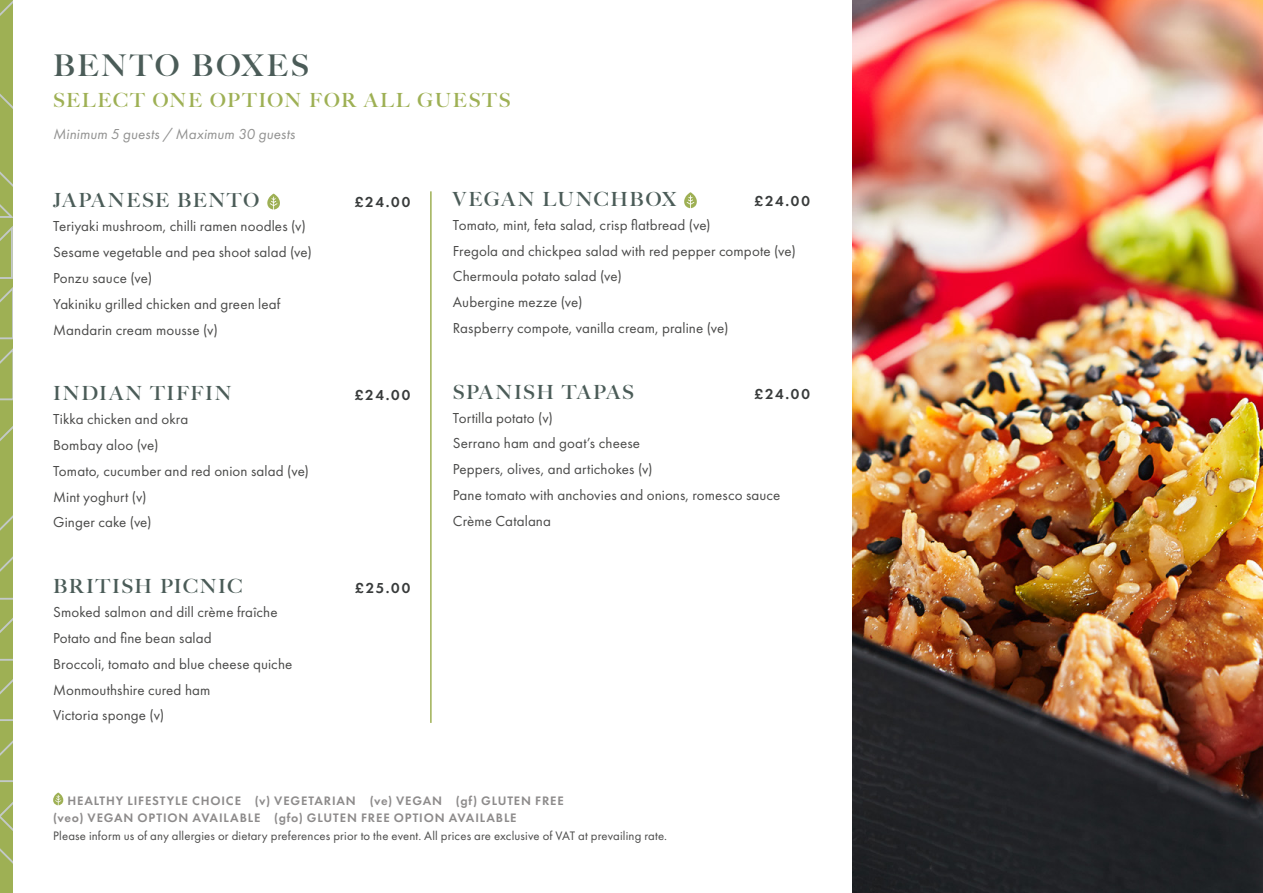
<style>
.page{position:relative;width:1263px;height:893px;background:#fff}
.page>*{position:absolute;margin:0;border:0;box-sizing:border-box;transform-origin:0 0}
.Lv1_Page_Heading{font:700 30px "Big Caslon FB";letter-spacing:.09em;color:#4b5c58}
.Lv1_Subheading{font:700 19.5px "Big Caslon FB";letter-spacing:.085em;color:#4b5c58}
.Lv2_Page_Heading{font:700 19.5px "Big Caslon FB";letter-spacing:.095em;color:#9eb054}
.Body_Copy_1_space_after{font:15px "Futura PT";letter-spacing:.01em;color:#4a4a49}
.Lv1_Subheading-2{font:600 15px "Futura PT";letter-spacing:.12em;color:#383b3b}
.Body_Copy{font:15px "Futura PT";letter-spacing:.01em;color:#4a4a49}
.Body_Copy-2{font:italic 15px "Futura PT";letter-spacing:.005em;color:#929291}
.t1{font:600 12.75px/16.5px "Futura PT";letter-spacing:.065em;color:#8d8b8b}
.t2{font:12.75px "Futura PT";letter-spacing:.015em;color:#4a4a49}
</style>
<div class="page">
<svg style="left:53px;top:792px;width:10px;height:13px"></svg>
<svg style="left:267px;top:194px;width:13px;height:16px"></svg>
<svg style="left:684px;top:192px;width:13px;height:16px"></svg>
<hr style="left:430px;top:191px;width:2px;height:532px;background:#9eb054">
<img style="left:853px;top:0;width:410px;height:893px">
<svg style="left:0;top:0;width:13px;height:893px;background:#a0b15d"></svg>
<p class="Lv1_Page_Heading" style="left:53px;top:47px;width:257px">BENTO BOXES</p>
<p class="Lv2_Page_Heading" style="left:53px;top:89px;width:459px">SELECT ONE OPTION FOR ALL GUESTS</p>
<p class="Body_Copy-2" style="left:53px;top:125px;width:243px">Minimum 5 guests / Maximum 30 guests</p>
<p class="Lv1_Subheading" style="left:53px;top:189px;width:208px">JAPANESE BENTO</p>
<p class="Lv1_Subheading-2" style="left:355px;top:193px;width:57px">£24.00</p>
<p class="Body_Copy_1_space_after" style="left:53px;top:217px;width:254px">Teriyaki mushroom, chilli ramen noodles (v)</p>
<p class="Body_Copy_1_space_after" style="left:53px;top:243px;width:260px">Sesame vegetable and pea shoot salad (ve)</p>
<p class="Body_Copy_1_space_after" style="left:53px;top:269px;width:100px">Ponzu sauce (ve)</p>
<p class="Body_Copy_1_space_after" style="left:53px;top:295px;width:229px">Yakiniku grilled chicken and green leaf</p>
<p class="Body_Copy_1_space_after" style="left:53px;top:321px;width:166px">Mandarin cream mousse (v)</p>
<p class="Lv1_Subheading" style="left:53px;top:382px;width:180px">INDIAN TIFFIN</p>
<p class="Lv1_Subheading-2" style="left:355px;top:386px;width:57px">£24.00</p>
<p class="Body_Copy_1_space_after" style="left:53px;top:410px;width:137px">Tikka chicken and okra</p>
<p class="Body_Copy_1_space_after" style="left:53px;top:436px;width:107px">Bombay aloo (ve)</p>
<p class="Body_Copy_1_space_after" style="left:53px;top:462px;width:257px">Tomato, cucumber and red onion salad (ve)</p>
<p class="Body_Copy_1_space_after" style="left:53px;top:488px;width:95px">Mint yoghurt (v)</p>
<p class="Body_Copy_1_space_after" style="left:53px;top:514px;width:100px">Ginger cake (ve)</p>
<p class="Lv1_Subheading" style="left:53px;top:575px;width:191px">BRITISH PICNIC</p>
<p class="Lv1_Subheading-2" style="left:355px;top:579px;width:57px">£25.00</p>
<p class="Body_Copy_1_space_after" style="left:53px;top:603px;width:226px">Smoked salmon and dill crème fraîche</p>
<p class="Body_Copy_1_space_after" style="left:53px;top:629px;width:160px">Potato and fine bean salad</p>
<p class="Body_Copy_1_space_after" style="left:53px;top:655px;width:241px">Broccoli, tomato and blue cheese quiche</p>
<p class="Body_Copy_1_space_after" style="left:53px;top:681px;width:159px">Monmouthshire cured ham</p>
<p class="Body_Copy" style="left:53px;top:706px;width:113px">Victoria sponge (v)</p>
<p class="Lv1_Subheading" style="left:453px;top:188px;width:225px">VEGAN LUNCHBOX</p>
<p class="Lv1_Subheading-2" style="left:755px;top:192px;width:57px">£24.00</p>
<p class="Body_Copy_1_space_after" style="left:453px;top:216px;width:259px">Tomato, mint, feta salad, crisp flatbread (ve)</p>
<p class="Body_Copy_1_space_after" style="left:453px;top:242px;width:344px">Fregola and chickpea salad with red pepper compote (ve)</p>
<p class="Body_Copy_1_space_after" style="left:453px;top:268px;width:170px">Chermoula potato salad (ve)</p>
<p class="Body_Copy_1_space_after" style="left:453px;top:293px;width:131px">Aubergine mezze (ve)</p>
<p class="Body_Copy_1_space_after" style="left:453px;top:319px;width:277px">Raspberry compote, vanilla cream, praline (ve)</p>
<p class="Lv1_Subheading" style="left:453px;top:381px;width:183px">SPANISH TAPAS</p>
<p class="Lv1_Subheading-2" style="left:755px;top:384px;width:57px">£24.00</p>
<p class="Body_Copy_1_space_after" style="left:453px;top:409px;width:102px">Tortilla potato (v)</p>
<p class="Body_Copy_1_space_after" style="left:453px;top:435px;width:189px">Serrano ham and goat’s cheese</p>
<p class="Body_Copy_1_space_after" style="left:453px;top:460px;width:201px">Peppers, olives, and artichokes (v)</p>
<p class="Body_Copy_1_space_after" style="left:453px;top:486px;width:329px">Pane tomato with anchovies and onions, romesco sauce</p>
<p class="Body_Copy" style="left:453px;top:512px;width:100px">Crème Catalana</p>
<p class="t1" style="left:53px;top:793px;width:512px;text-indent:14px">HEALTHY LIFESTYLE CHOICE (v) VEGETARIAN (ve) VEGAN (gf) GLUTEN FREE (veo) VEGAN OPTION AVAILABLE (gfo) GLUTEN FREE OPTION AVAILABLE</p>
<p class="t2" style="left:53px;top:828px;width:615px">Please inform us of any allergies or dietary preferences prior to the event. All prices are exclusive of VAT at prevailing rate.</p>
</div>
